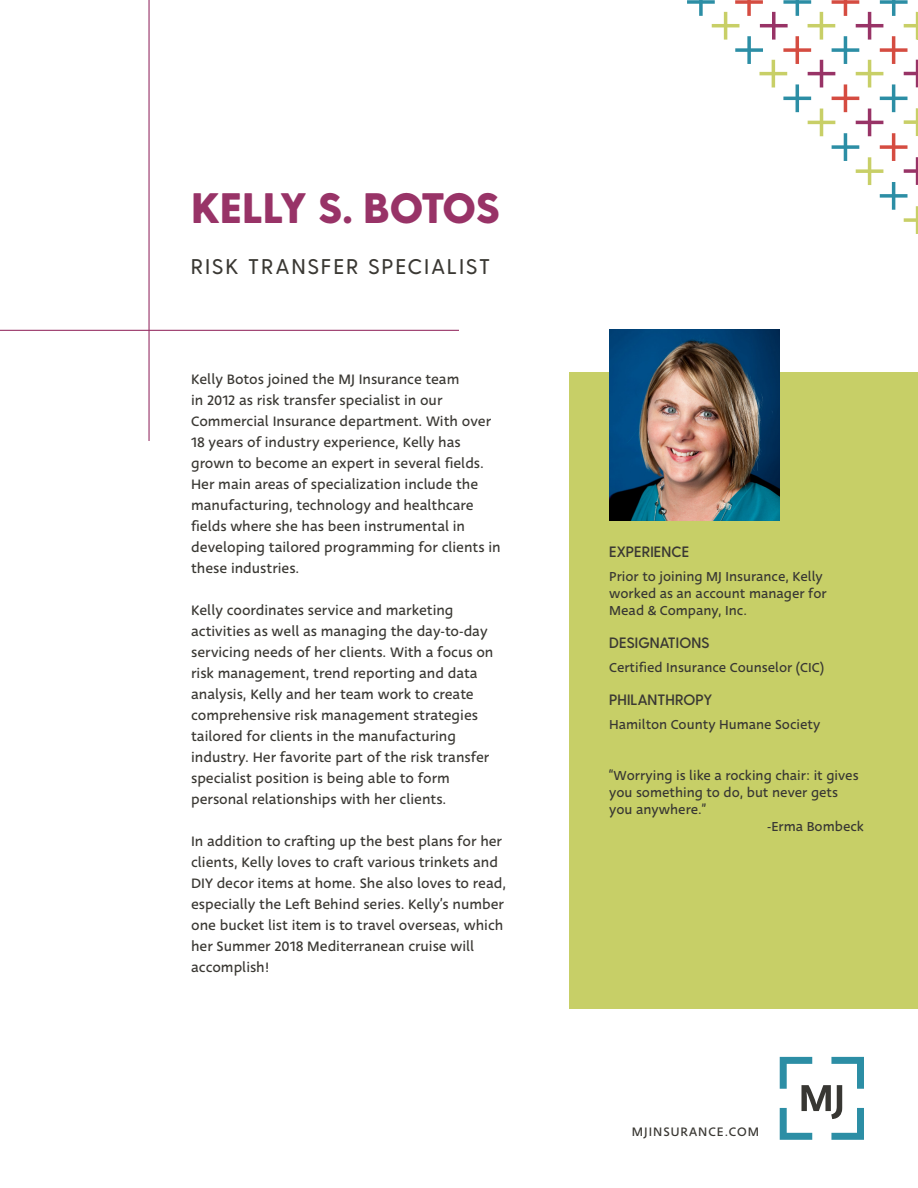
<style>
.page{position:relative;width:918px;height:1188px;background:#fff}
.page>*{position:absolute;margin:0;border:0;box-sizing:border-box;transform-origin:0 0}
.Name{font:800 42.6px "Greycliff CF";letter-spacing:.005em;color:#983367}
.Job_Title{font:500 21.3px "Greycliff CF";letter-spacing:.11em;color:#3a3833}
.t1{font:15px/21px "Deva Ideal";color:#3a3833}
.Sidebar_Title{font:600 15px "Greycliff CF";letter-spacing:.01em;color:#3a3833}
.Sidebar_Body{font:14.25px/17.1px "Deva Ideal";color:#383733}
.t2{font:13.5px "Deva Ideal";letter-spacing:.075em;color:#3a3833}
</style>
<div class="page">
<div style="left:569px;top:373px;width:349px;height:636px;background:#c7cf67"></div>
<svg style="left:687px;top:0;width:231px;height:234px"></svg>
<img style="left:609px;top:330px;width:171px;height:190px">
<hr style="left:0;top:330px;width:459px;height:1px;background:#983367">
<hr style="left:148px;top:0;width:2px;height:441px;background:#983367">
<svg style="left:780px;top:1057px;width:84px;height:83px"></svg>
<p class="Name" style="left:191px;top:182px;width:310px">KELLY S. BOTOS</p>
<p class="Job_Title" style="left:191px;top:254px;width:300px">RISK TRANSFER SPECIALIST</p>
<p class="t1" style="left:191px;top:369px;width:311px">Kelly Botos joined the MJ Insurance team<br>in 2012 as risk transfer specialist in our Commercial Insurance department. With over 18 years of industry experience, Kelly has grown to become an expert in several fields.<br>Her main areas of specialization include the manufacturing, technology and healthcare fields where she has been instrumental in developing tailored programming for clients in these industries.</p>
<p class="t1" style="left:191px;top:600px;width:304px">Kelly coordinates service and marketing activities as well as managing the day-to-day servicing needs of her clients. With a focus on risk management, trend reporting and data analysis, Kelly and her team work to create comprehensive risk management strategies tailored for clients in the manufacturing industry. Her favorite part of the risk transfer specialist position is being able to form personal relationships with her clients.</p>
<p class="t1" style="left:191px;top:831px;width:317px">In addition to crafting up the best plans for her clients, Kelly loves to craft various trinkets and DIY decor items at home. She also loves to read, especially the Left Behind series. Kelly’s number one bucket list item is to travel overseas, which her Summer 2018 Mediterranean cruise will accomplish!</p>
<p class="Sidebar_Title" style="left:609px;top:543px;width:81px">EXPERIENCE</p>
<p class="Sidebar_Body" style="left:609px;top:568px;width:219px">Prior to joining MJ Insurance, Kelly worked as an account manager for<br>Mead &amp; Company, Inc.</p>
<p class="Sidebar_Title" style="left:609px;top:634px;width:102px">DESIGNATIONS</p>
<p class="Sidebar_Body" style="left:609px;top:659px;width:216px">Certified Insurance Counselor (CIC)</p>
<p class="Sidebar_Title" style="left:609px;top:691px;width:104px">PHILANTHROPY</p>
<p class="Sidebar_Body" style="left:609px;top:716px;width:213px">Hamilton County Humane Society</p>
<p class="Sidebar_Body" style="left:609px;top:767px;width:251px">“Worrying is like a rocking chair: it gives you something to do, but never gets you anywhere.”</p>
<p class="Sidebar_Body" style="left:767px;top:818px;width:98px">-Erma Bombeck</p>
<p class="t2" style="left:632px;top:1124px;width:129px">MJINSURANCE.COM</p>
</div>
